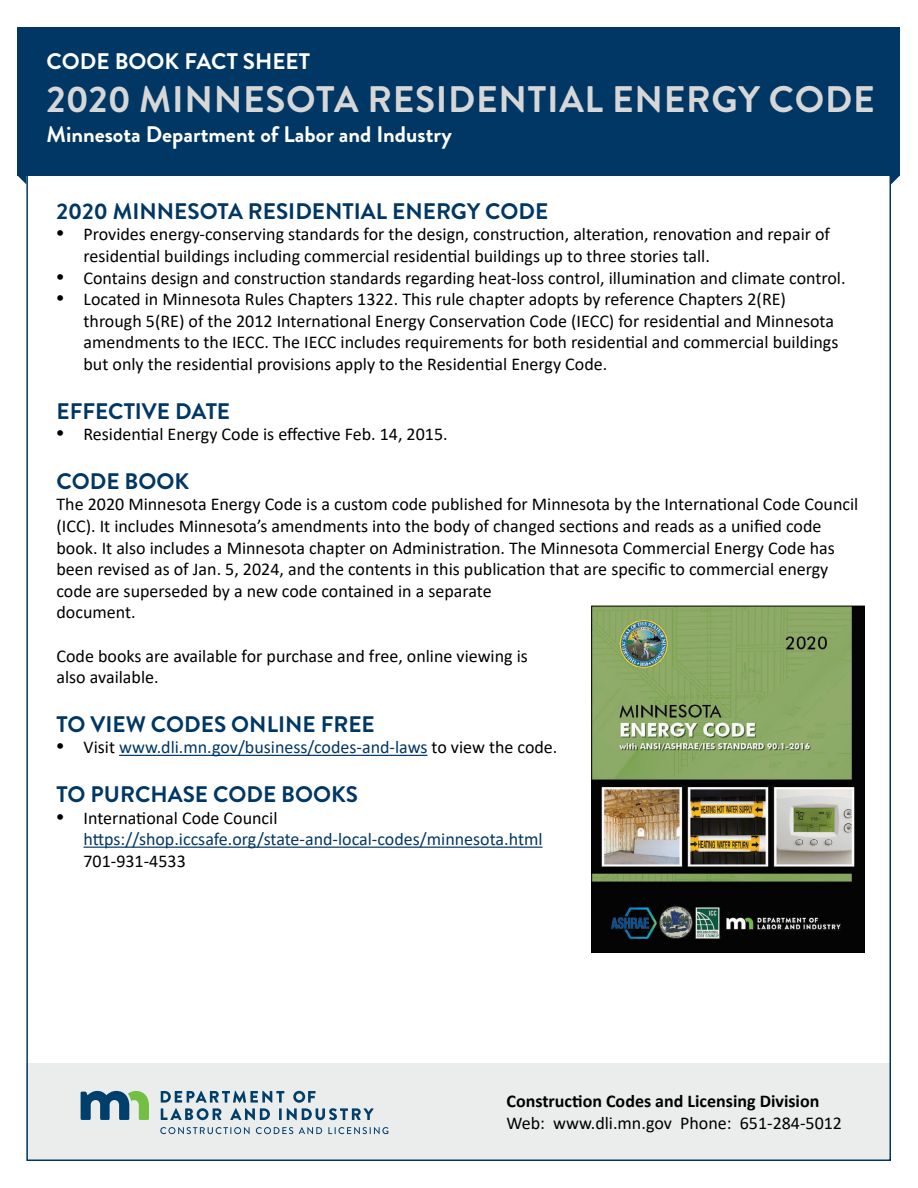
<style>
.page{position:relative;width:918px;height:1188px;background:#fff}
.page>*{position:absolute;margin:0;border:0;box-sizing:border-box;transform-origin:0 0}
.t1{font:700 36.9px "Brandon Grotesque";letter-spacing:.02em;color:#d6d7d6}
.Subhead_Blue{font:700 22.5px "Brandon Grotesque";color:#003764}
.t2{font:700 22.5px "Brandon Grotesque";color:#fff}
.Body{font:18px/21.6px "Calibri";color:#000}
.Body-2{font:18px/21.6px "Calibri";color:#003764}
.Body-3{font:700 18px "Calibri";color:#000}
.s1{font-family:"Myriad Pro";font-size:27px}
.s2{font-family:"Myriad Pro";font-size:27px;color:#000}
.s3{color:#000}
</style>
<div class="page">
<div style="left:26px;top:1063px;width:865px;height:97px;background:#ebecec"></div>
<div style="left:17px;top:27px;width:883px;height:149px;background:#003764"></div>
<svg style="left:891px;top:176px;width:9px;height:8px"></svg>
<svg style="left:18px;top:176px;width:8px;height:8px"></svg>
<svg style="left:160px;top:1127px;width:90px;height:7px"></svg>
<svg style="left:256px;top:1127px;width:37px;height:7px"></svg>
<svg style="left:299px;top:1127px;width:23px;height:7px"></svg>
<svg style="left:328px;top:1127px;width:60px;height:7px"></svg>
<svg style="left:81px;top:1091px;width:68px;height:29px"></svg>
<svg style="left:161px;top:1091px;width:213px;height:29px"></svg>
<hr style="left:119px;top:755px;width:308px;height:1px;background:#003764">
<hr style="left:84px;top:847px;width:459px;height:1px;background:#003764">
<img style="left:593px;top:608px;width:270px;height:342px">
<div style="left:591px;top:606px;width:274px;height:346px;border:1px solid #000"></div>
<p class="t2" style="left:47px;top:45px;width:265px">CODE BOOK FACT SHEET</p>
<h1 class="t1" style="left:47px;top:74px;width:830px">2020 MINNESOTA RESIDENTIAL ENERGY CODE</h1>
<p class="t2" style="left:47px;top:119px;width:407px">Minnesota Department of Labor and Industry</p>
<h2 class="Subhead_Blue" style="left:57px;top:195px;width:493px">2020 MINNESOTA RESIDENTIAL ENERGY CODE</h2>
<p class="Body" style="left:84px;top:223px;width:748px;text-indent:-27px"><span class="s1">•</span> Provides energy-conserving standards for the design, construction, alteration, renovation and repair of residential buildings including commercial residential buildings up to three stories tall.</p>
<p class="Body" style="left:57px;top:266px;width:791px"><span class="s1">•</span> Contains design and construction standards regarding heat-loss control, illumination and climate control.</p>
<p class="Body" style="left:84px;top:288px;width:756px;text-indent:-27px"><span class="s1">•</span> Located in Minnesota Rules Chapters 1322. This rule chapter adopts by reference Chapters 2(RE) through 5(RE) of the 2012 International Energy Conservation Code (IECC) for residential and Minnesota amendments to the IECC. The IECC includes requirements for both residential and commercial buildings but only the residential provisions apply to the Residential Energy Code.</p>
<h2 class="Subhead_Blue" style="left:57px;top:395px;width:175px">EFFECTIVE DATE</h2>
<p class="Body" style="left:57px;top:423px;width:393px"><span class="s1">•</span> Residential Energy Code is effective Feb. 14, 2015.</p>
<h2 class="Subhead_Blue" style="left:57px;top:465px;width:134px">CODE BOOK</h2>
<p class="Body" style="left:57px;top:493px;width:803px">The 2020 Minnesota Energy Code is a custom code published for Minnesota by the International Code Council (ICC). It includes Minnesota’s amendments into the body of changed sections and reads as a unified code book. It also includes a Minnesota chapter on Administration. The Minnesota Commercial Energy Code has been revised as of Jan. 5, 2024, and the contents in this publication that are specific to commercial energy code are superseded by a new code contained in a separate<br>document.</p>
<p class="Body" style="left:57px;top:644px;width:473px">Code books are available for purchase and free, online viewing is also available.</p>
<h2 class="Subhead_Blue" style="left:57px;top:708px;width:320px">TO VIEW CODES ONLINE FREE</h2>
<p class="Body-2" style="left:57px;top:736px;width:502px"><span class="s2">•</span> <span class="s3">Visit</span> www.dli.mn.gov/business/codes-and-laws <span class="s3">to view the code.</span></p>
<h2 class="Subhead_Blue" style="left:57px;top:778px;width:303px">TO PURCHASE CODE BOOKS</h2>
<p class="Body-2" style="left:84px;top:806px;width:461px;text-indent:-27px"><span class="s2">•</span> <span class="s3">International Code Council </span>https://shop.iccsafe.org/state-and-local-codes/minnesota.html<br><span class="s3">701-931-4533</span></p>
<p class="Body-3" style="left:507px;top:1088px;width:314px">Construction Codes and Licensing Division</p>
<p class="Body" style="left:507px;top:1111px;width:337px">Web: www.dli.mn.gov Phone: 651-284-5012</p>
</div>
